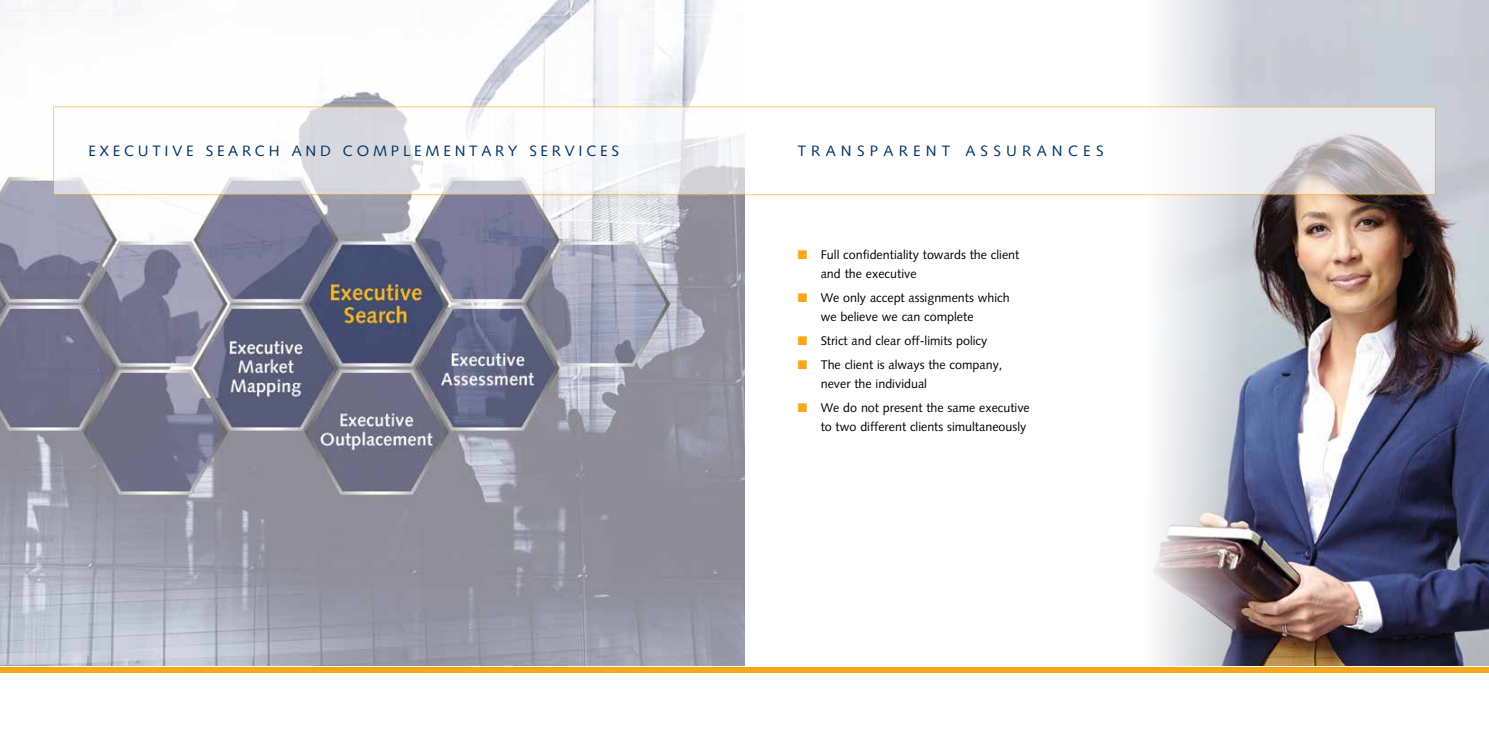
<style>
.page{position:relative;width:1489px;height:745px;background:#fff}
.page>*{position:absolute;margin:0;border:0;box-sizing:border-box;transform-origin:0 0}
.t1{font:15px "Syntax";letter-spacing:.25em;color:#003465}
.t2{font:15px "Syntax";letter-spacing:.35em;color:#003465}
.t3{font:12.5px/18.8px "Syntax";color:#000}
.s1{color:#faa61a}
</style>
<div class="page">
<img style="left:1241px;top:0;width:247px;height:666px">
<svg style="left:1144px;top:0;width:97px;height:666px"></svg>
<img style="left:0;top:0;width:744px;height:666px">
<svg style="left:53px;top:106px;width:1382px;height:89px"></svg>
<div style="left:0;top:666px;width:744px;height:5px;background:#faa61a"></div>
<div style="left:744px;top:666px;width:744px;height:5px;background:#faa61a"></div>
<p class="t1" style="left:89px;top:142px;width:532px">EXECUTIVE SEARCH AND COMPLEMENTARY SERVICES</p>
<p class="t2" style="left:797px;top:142px;width:307px">TRANSPARENT ASSURANCES</p>
<p class="t3" style="left:820px;top:245px;width:200px;text-indent:-23px"><span class="s1">■</span> Full confidentiality towards the client and the executive</p>
<p class="t3" style="left:820px;top:288px;width:190px;text-indent:-23px"><span class="s1">■</span> We only accept assignments which we believe we can complete</p>
<p class="t3" style="left:797px;top:331px;width:191px"><span class="s1">■</span> Strict and clear off-limits policy</p>
<p class="t3" style="left:820px;top:355px;width:183px;text-indent:-23px"><span class="s1">■</span> The client is always the company, never the individual</p>
<p class="t3" style="left:797px;top:398px;width:234px;text-align:right"><span class="s1">■</span> We do not present the same executive to two different clients simultaneously</p>
</div>
